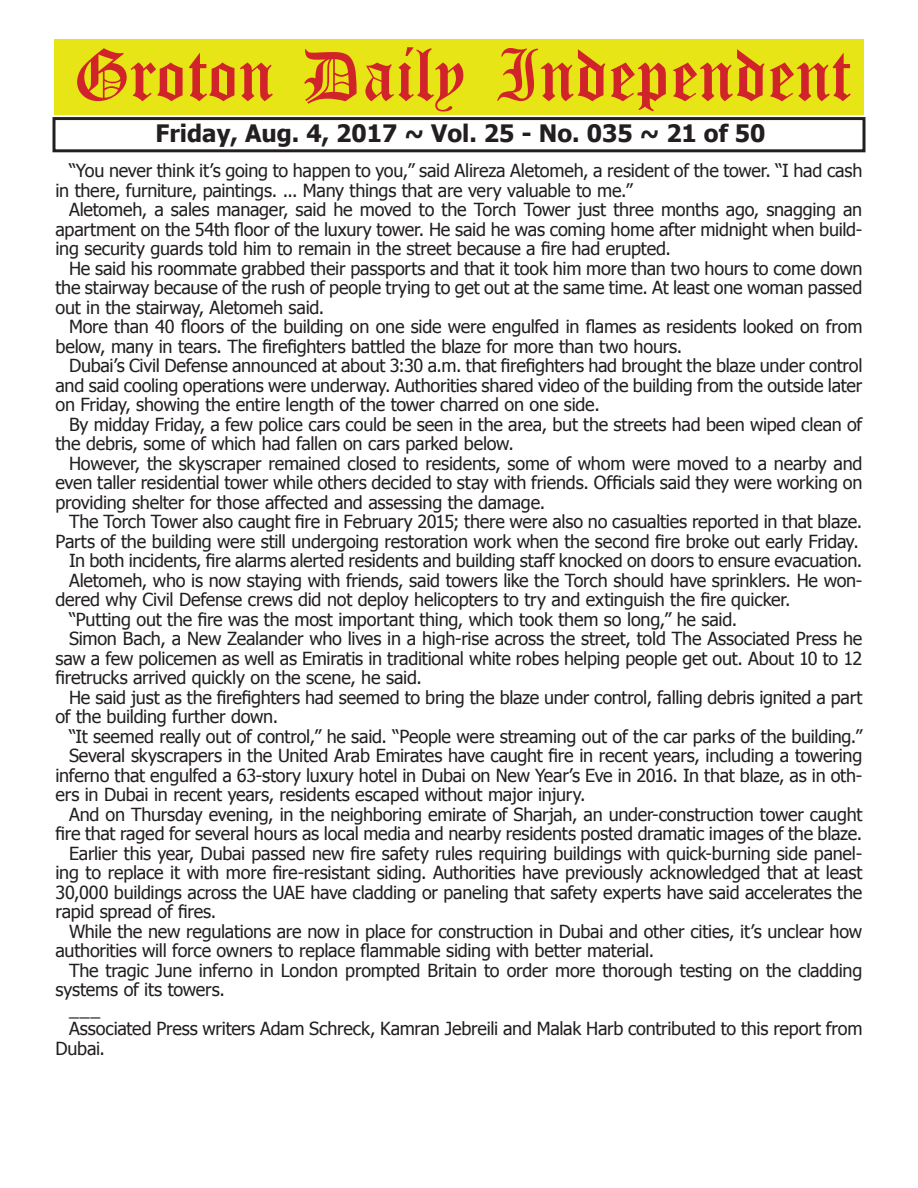
<style>
.page{position:relative;width:918px;height:1188px;background:#fff}
.page>*{position:absolute;margin:0;border:0;box-sizing:border-box;transform-origin:0 0}
.t1{font:54px "Old English Five";color:#d1232a}
.t2{font:700 24px "Tahoma";color:#231f20}
.t3{font:18px/19.5px "Tahoma";letter-spacing:-.01em;color:#231f20;text-align:justify}
</style>
<div class="page">
<div style="left:52px;top:117px;width:814px;height:35px;border:3px solid #231f20"></div>
<div style="left:54px;top:40px;width:810px;height:75px;background:#e7e515"></div>
<h1 class="t1" style="left:73px;top:50px;width:779px">Groton Daily Independent</h1>
<h2 class="t2" style="left:156px;top:116px;width:611px">Friday, Aug. 4, 2017 ~ Vol. 25 - No. 035 ~ 21 of 50</h2>
<p class="t3" style="left:56px;top:160px;width:808px;text-indent:14px">“You never think it’s going to happen to you,” said Alireza Aletomeh, a resident of the tower. “I had cash in there, furniture, paintings. ... Many things that are very valuable to me.”</p>
<p class="t3" style="left:56px;top:199px;width:808px;text-indent:14px">Aletomeh, a sales manager, said he moved to the Torch Tower just three months ago, snagging an apartment on the 54th floor of the luxury tower. He said he was coming home after midnight when build&shy;ing security guards told him to remain in the street because a fire had erupted.</p>
<p class="t3" style="left:56px;top:258px;width:809px;text-indent:14px">He said his roommate grabbed their passports and that it took him more than two hours to come down the stairway because of the rush of people trying to get out at the same time. At least one woman passed out in the stairway, Aletomeh said.</p>
<p class="t3" style="left:56px;top:316px;width:808px;text-indent:14px">More than 40 floors of the building on one side were engulfed in flames as residents looked on from below, many in tears. The firefighters battled the blaze for more than two hours.</p>
<p class="t3" style="left:56px;top:355px;width:809px;text-indent:14px">Dubai’s Civil Defense announced at about 3:30 a.m. that firefighters had brought the blaze under control and said cooling operations were underway. Authorities shared video of the building from the outside later on Friday, showing the entire length of the tower charred on one side.</p>
<p class="t3" style="left:56px;top:414px;width:808px;text-indent:14px">By midday Friday, a few police cars could be seen in the area, but the streets had been wiped clean of the debris, some of which had fallen on cars parked below.</p>
<p class="t3" style="left:56px;top:453px;width:808px;text-indent:14px">However, the skyscraper remained closed to residents, some of whom were moved to a nearby and even taller residential tower while others decided to stay with friends. Officials said they were working on providing shelter for those affected and assessing the damage.</p>
<p class="t3" style="left:69px;top:511px;width:795px">The Torch Tower also caught fire in February 2015; there were also no casualties reported in that blaze.</p>
<p class="t3" style="left:56px;top:531px;width:805px">Parts of the building were still undergoing restoration work when the second fire broke out early Friday.</p>
<p class="t3" style="left:69px;top:550px;width:795px">In both incidents, fire alarms alerted residents and building staff knocked on doors to ensure evacuation.</p>
<p class="t3" style="left:69px;top:570px;width:795px">Aletomeh, who is now staying with friends, said towers like the Torch should have sprinklers. He won-</p>
<p class="t3" style="left:56px;top:589px;width:737px">dered why Civil Defense crews did not deploy helicopters to try and extinguish the fire quicker.</p>
<p class="t3" style="left:69px;top:609px;width:670px">“Putting out the fire was the most important thing, which took them so long,” he said.</p>
<p class="t3" style="left:69px;top:628px;width:795px">Simon Bach, a New Zealander who lives in a high-rise across the street, told The Associated Press he</p>
<p class="t3" style="left:56px;top:648px;width:808px">saw a few policemen as well as Emiratis in traditional white robes helping people get out. About 10 to 12</p>
<p class="t3" style="left:56px;top:667px;width:368px">firetrucks arrived quickly on the scene, he said.</p>
<p class="t3" style="left:69px;top:687px;width:795px">He said just as the firefighters had seemed to bring the blaze under control, falling debris ignited a part</p>
<p class="t3" style="left:56px;top:706px;width:224px">of the building further down.</p>
<p class="t3" style="left:69px;top:726px;width:795px">“It seemed really out of control,” he said. “People were streaming out of the car parks of the building.”</p>
<p class="t3" style="left:69px;top:745px;width:795px">Several skyscrapers in the United Arab Emirates have caught fire in recent years, including a towering</p>
<p class="t3" style="left:56px;top:765px;width:808px">inferno that engulfed a 63-story luxury hotel in Dubai on New Year’s Eve in 2016. In that blaze, as in oth-</p>
<p class="t3" style="left:56px;top:784px;width:532px">ers in Dubai in recent years, residents escaped without major injury.</p>
<p class="t3" style="left:69px;top:804px;width:795px">And on Thursday evening, in the neighboring emirate of Sharjah, an under-construction tower caught</p>
<p class="t3" style="left:56px;top:823px;width:808px">fire that raged for several hours as local media and nearby residents posted dramatic images of the blaze.</p>
<p class="t3" style="left:69px;top:843px;width:795px">Earlier this year, Dubai passed new fire safety rules requiring buildings with quick-burning side panel-</p>
<p class="t3" style="left:56px;top:862px;width:808px">ing to replace it with more fire-resistant siding. Authorities have previously acknowledged that at least</p>
<p class="t3" style="left:56px;top:882px;width:808px">30,000 buildings across the UAE have cladding or paneling that safety experts have said accelerates the</p>
<p class="t3" style="left:56px;top:901px;width:162px">rapid spread of fires.</p>
<p class="t3" style="left:69px;top:921px;width:795px">While the new regulations are now in place for construction in Dubai and other cities, it’s unclear how</p>
<p class="t3" style="left:56px;top:940px;width:600px">authorities will force owners to replace flammable siding with better material.</p>
<p class="t3" style="left:69px;top:960px;width:795px">The tragic June inferno in London prompted Britain to order more thorough testing on the cladding</p>
<p class="t3" style="left:56px;top:979px;width:171px">systems of its towers.</p>
<p class="t3" style="left:69px;top:999px;width:33px">___</p>
<p class="t3" style="left:69px;top:1018px;width:795px">Associated Press writers Adam Schreck, Kamran Jebreili and Malak Harb contributed to this report from</p>
<p class="t3" style="left:56px;top:1038px;width:51px">Dubai.</p>
</div>
